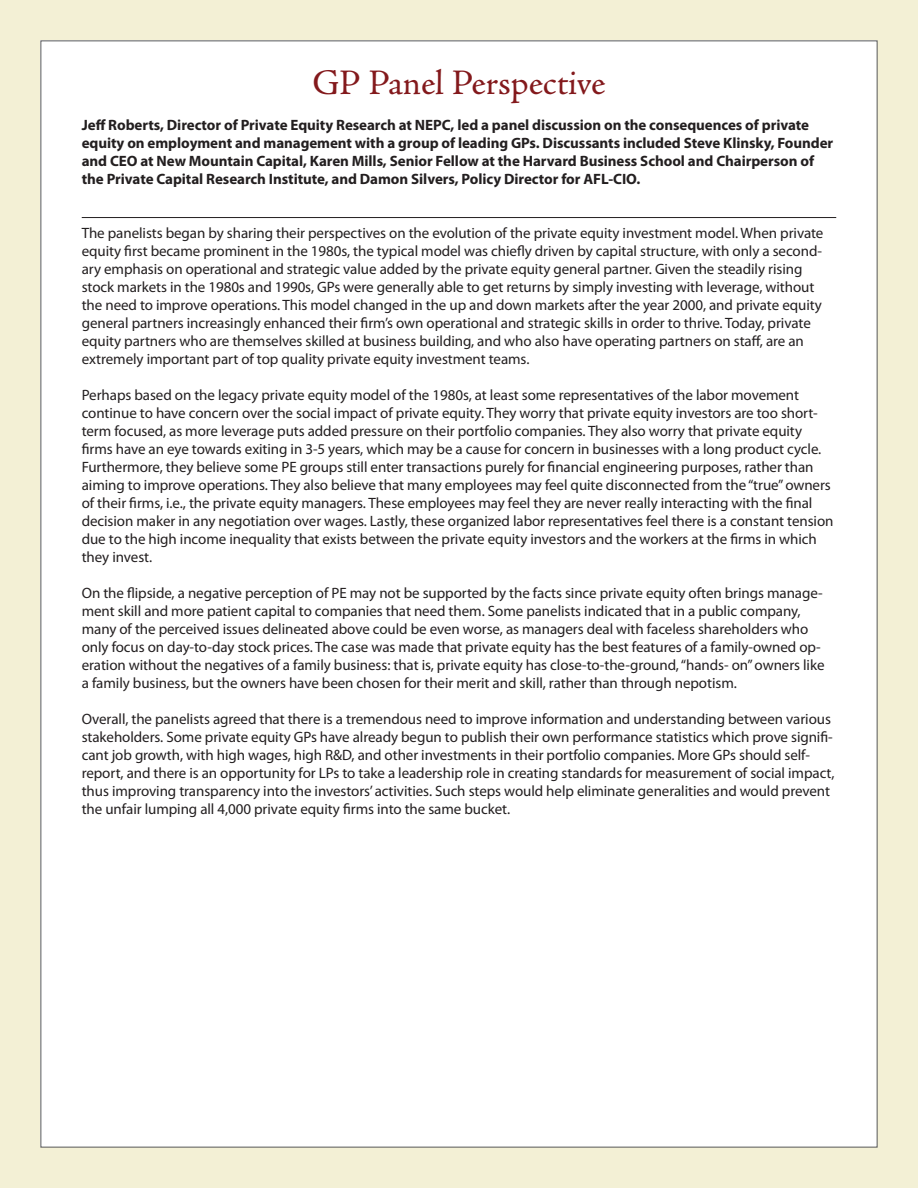
<style>
.page{position:relative;width:918px;height:1188px;background:#fff}
.page>*{position:absolute;margin:0;border:0;box-sizing:border-box;transform-origin:0 0}
.t1{font:36px "Adobe Jenson Pro";letter-spacing:-.005em;color:#83191c}
.t2{font:15px/18px "Myriad Pro";letter-spacing:-.005em;color:#231f20}
.t3{font:700 15px/18px "Myriad Pro";letter-spacing:-.005em;color:#231f20}
</style>
<div class="page">
<div style="left:0;top:0;width:918px;height:1188px;background:linear-gradient(to right,#f0edd3,#f1eed4)"></div>
<div style="left:41px;top:41px;width:836px;height:1106px;background:#fff"></div>
<hr style="left:82px;top:217px;width:754px;height:1px;background:#231f20">
<p class="t1" style="left:312px;top:63px;width:295px">GP Panel Perspective</p>
<p class="t3" style="left:82px;top:116px;width:753px">Jeff Roberts, Director of Private Equity Research at NEPC, led a panel discussion on the consequences of private equity on employment and management with a group of leading GPs. Discussants included Steve Klinsky, Founder and CEO at New Mountain Capital, Karen Mills, Senior Fellow at the Harvard Business School and Chairperson of the Private Capital Research Institute, and Damon Silvers, Policy Director for AFL-CIO.</p>
<p class="t2" style="left:82px;top:224px;width:743px">The panelists began by sharing their perspectives on the evolution of the private equity investment model. When private equity first became prominent in the 1980s, the typical model was chiefly driven by capital structure, with only a second&shy;ary emphasis on operational and strategic value added by the private equity general partner. Given the steadily rising stock markets in the 1980s and 1990s, GPs were generally able to get returns by simply investing with leverage, without the need to improve operations. This model changed in the up and down markets after the year 2000, and private equity general partners increasingly enhanced their firm’s own operational and strategic skills in order to thrive. Today, private equity partners who are themselves skilled at business building, and who also have operating partners on staff, are an extremely important part of top quality private equity investment teams.</p>
<p class="t2" style="left:82px;top:386px;width:753px">Perhaps based on the legacy private equity model of the 1980s, at least some representatives of the labor movement continue to have concern over the social impact of private equity. They worry that private equity investors are too short&shy;term focused, as more leverage puts added pressure on their portfolio companies. They also worry that private equity firms have an eye towards exiting in 3-5 years, which may be a cause for concern in businesses with a long product cycle.<br>Furthermore, they believe some PE groups still enter transactions purely for financial engineering purposes, rather than aiming to improve operations. They also believe that many employees may feel quite disconnected from the “true” owners of their firms, i.e., the private equity managers. These employees may feel they are never really interacting with the final decision maker in any negotiation over wages. Lastly, these organized labor representatives feel there is a constant tension due to the high income inequality that exists between the private equity investors and the workers at the firms in which they invest.</p>
<p class="t2" style="left:82px;top:584px;width:744px">On the flipside, a negative perception of PE may not be supported by the facts since private equity often brings manage&shy;ment skill and more patient capital to companies that need them. Some panelists indicated that in a public company, many of the perceived issues delineated above could be even worse, as managers deal with faceless shareholders who only focus on day-to-day stock prices. The case was made that private equity has the best features of a family-owned op&shy;eration without the negatives of a family business: that is, private equity has close-to-the-ground, “hands- on” owners like a family business, but the owners have been chosen for their merit and skill, rather than through nepotism.</p>
<p class="t2" style="left:82px;top:710px;width:754px">Overall, the panelists agreed that there is a tremendous need to improve information and understanding between various stakeholders. Some private equity GPs have already begun to publish their own performance statistics which prove signifi&shy;cant job growth, with high wages, high R&amp;D, and other investments in their portfolio companies. More GPs should self&shy;report, and there is an opportunity for LPs to take a leadership role in creating standards for measurement of social impact, thus improving transparency into the investors’ activities. Such steps would help eliminate generalities and would prevent the unfair lumping all 4,000 private equity firms into the same bucket.</p>
</div>
